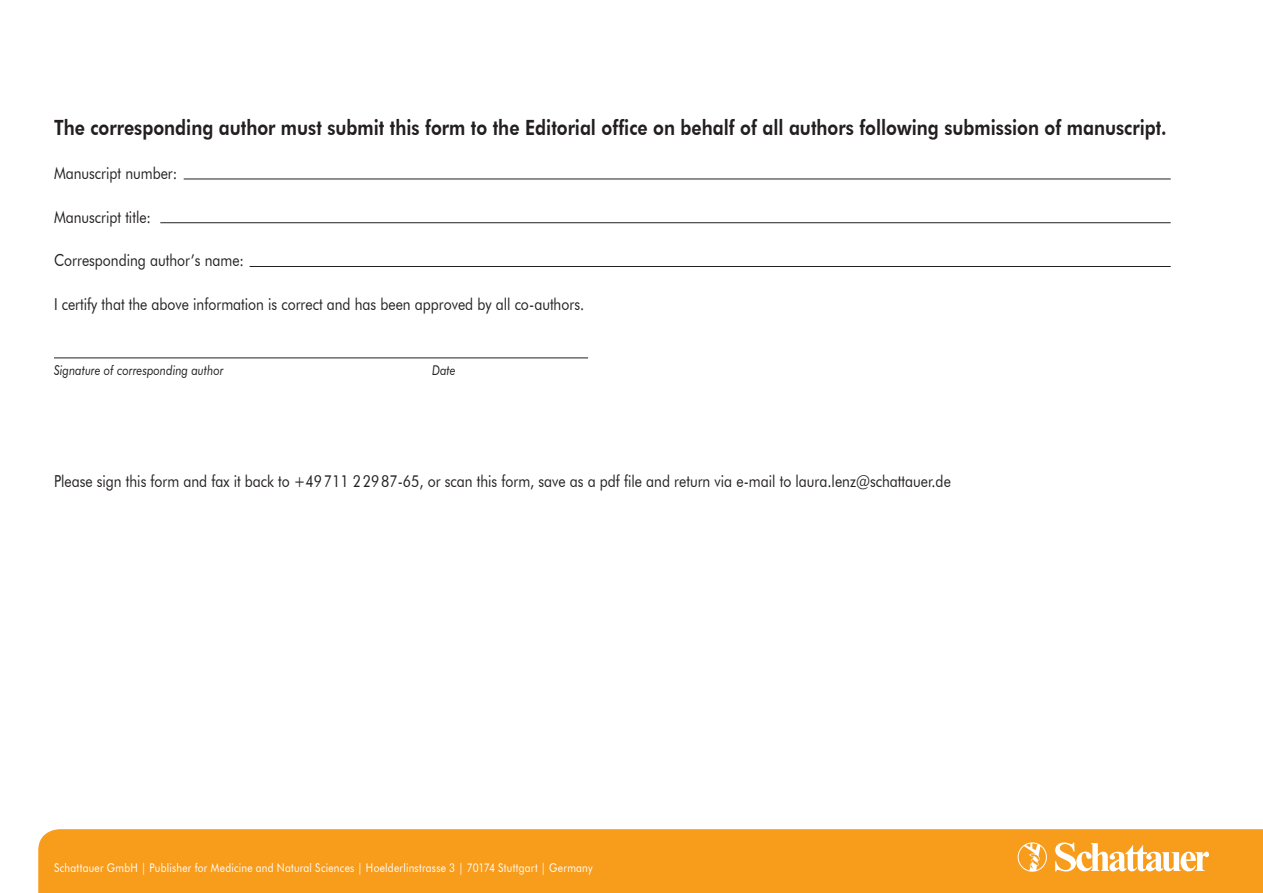
<style>
.page{position:relative;width:1263px;height:893px;background:#fff}
.page>*{position:absolute;margin:0;border:0;box-sizing:border-box;transform-origin:0 0}
.t1{font:800 21px "Futura BT";color:#231f20;scale:.85 1}
.t2{font:16.5px "Futura BT";color:#231f20;scale:.85 1}
.t3{font:italic 13.5px "Futura BT";color:#231f20;scale:.85 1}
.t4{font:12px "Futura BT";letter-spacing:.025em;color:#fff;scale:.85 1}
</style>
<div class="page">
<div style="left:38px;top:829px;width:1225px;height:64px;background:#f89c1c"></div>
<svg style="left:1055px;top:842px;width:154px;height:29px"></svg>
<svg style="left:1018px;top:842px;width:29px;height:30px"></svg>
<hr style="left:184px;top:179px;width:987px;height:1px;background:#231f20">
<hr style="left:160px;top:222px;width:1011px;height:1px;background:#231f20">
<hr style="left:250px;top:266px;width:921px;height:1px;background:#231f20">
<hr style="left:54px;top:358px;width:534px;height:1px;background:#231f20">
<p class="t1" style="left:54px;top:115px;width:1310px">The corresponding author must submit this form to the Editorial office on behalf of all authors following submission of manuscript.</p>
<p class="t2" style="left:54px;top:163px;width:147px">Manuscript number:</p>
<p class="t2" style="left:54px;top:207px;width:116px">Manuscript title:</p>
<p class="t2" style="left:54px;top:250px;width:225px">Corresponding author’s name:</p>
<p class="t2" style="left:54px;top:294px;width:625px">I certify that the above information is correct and has been approved by all co-authors.</p>
<p class="t3" style="left:54px;top:362px;width:201px">Signature of corresponding author</p>
<p class="t3" style="left:432px;top:362px;width:29px">Date</p>
<p class="t2" style="left:54px;top:471px;width:1057px">Please sign this form and fax it back to +49711 22987-65, or scan this form, save as a pdf file and return via e-mail to laura.lenz@schattauer.de</p>
<p class="t4" style="left:54px;top:860px;width:635px">Schattauer GmbH | Publisher for Medicine and Natural Sciences | Hoelderlinstrasse 3 | 70174 Stuttgart | Germany</p>
</div>
